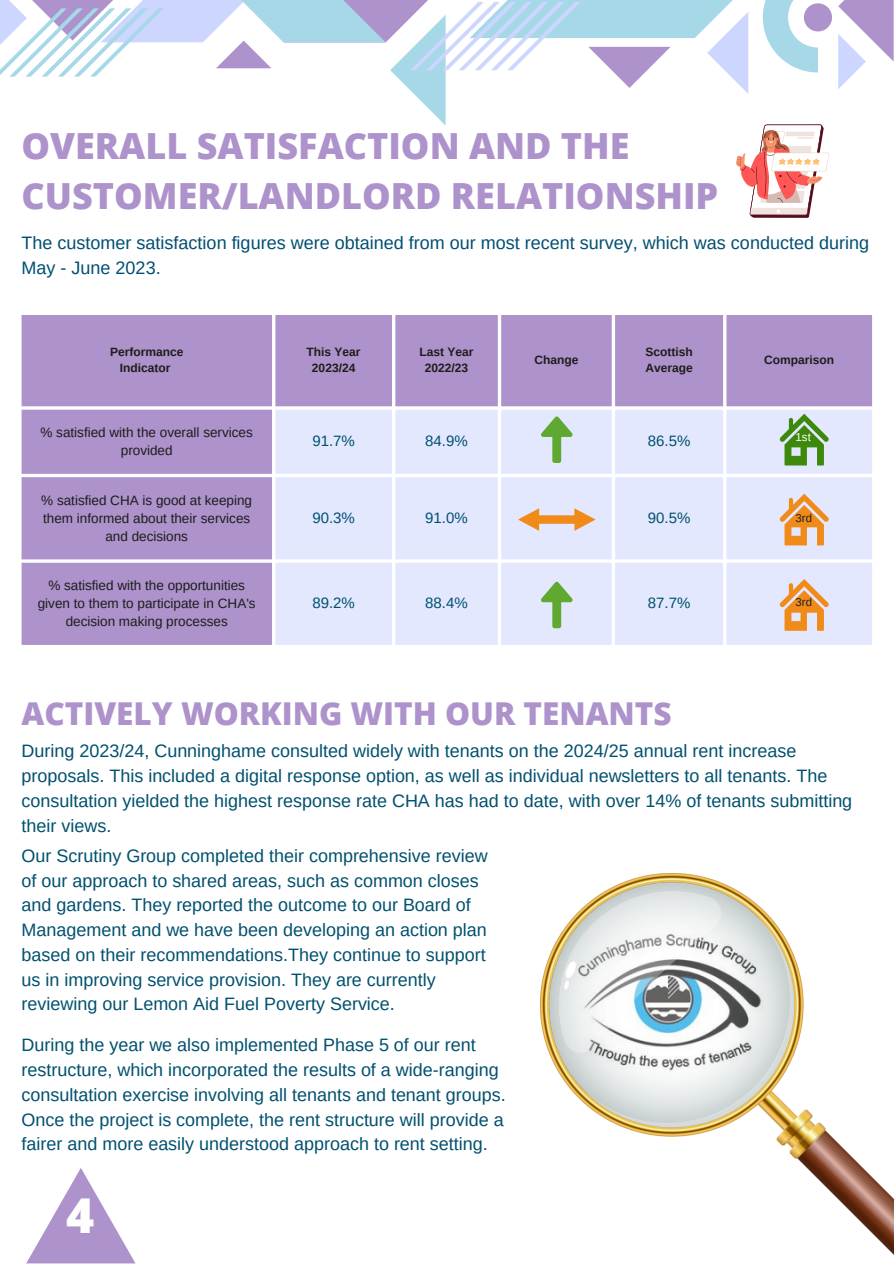
<style>
.page{position:relative;width:894px;height:1264px;background:#fff}
.page>*{position:absolute;margin:0;border:0;box-sizing:border-box;transform-origin:0 0}
.t1{font:800 48px "Open Sans";color:#fff}
.t2{font:800 36px/49.5px "Open Sans";color:#ad92cb}
.t3{font:800 31.5px "Open Sans";color:#ad92cb}
.t4{font:18px/24.8px "Arimo";color:#00506e}
.t5{font:18px/24.8px "Arimo";color:#004e72}
.t6{font:15px "Arimo";color:#00506e}
.t7{font:13.5px/18px "Arimo";color:#1d1d1b;text-align:center}
.t8{font:700 12px/16px "Arimo";color:#1d1d1b}
.t9{font:11.4px "Arimo";color:#231f20}
.t10{font:11.4px "Arimo";color:#fff}
</style>
<div class="page">
<div style="left:22px;top:315px;width:849px;height:330px;background:#ad92cb"></div>
<div style="left:275px;top:409px;width:596px;height:236px;background:#e3e8ff"></div>
<svg style="left:838px;top:0;width:55px;height:89px"></svg>
<svg style="left:779px;top:414px;width:49px;height:51px;background:#8bb67f"></svg>
<svg style="left:779px;top:579px;width:49px;height:51px;background:#e9b786"></svg>
<svg style="left:779px;top:493px;width:49px;height:52px;background:#e9b788"></svg>
<svg style="left:518px;top:508px;width:77px;height:23px;background:#e8bf9a"></svg>
<img style="left:540px;top:873px;width:353px;height:381px">
<svg style="left:26px;top:1168px;width:109px;height:95px"></svg>
<svg style="left:540px;top:416px;width:32px;height:47px;background:#adceaa"></svg>
<svg style="left:540px;top:581px;width:32px;height:47px;background:#adceaa"></svg>
<svg style="left:0;top:0;width:831px;height:218px"></svg>
<p class="t2" style="left:22px;top:121px;width:698px">OVERALL SATISFACTION AND THE<br>CUSTOMER/LANDLORD RELATIONSHIP</p>
<p class="t5" style="left:22px;top:231px;width:848px">The customer satisfaction figures were obtained from our most recent survey, which was conducted during<br>May - June 2023.</p>
<p class="t8" style="left:110px;top:344px;width:75px">Performance</p>
<p class="t8" style="left:120px;top:360px;width:52px">Indicator</p>
<h1 class="t8" style="left:306px;top:344px;width:55px">This Year</h1>
<h3 class="t8" style="left:312px;top:360px;width:45px">2023/24</h3>
<p class="t8" style="left:419px;top:344px;width:55px">Last Year</p>
<p class="t8" style="left:425px;top:360px;width:45px">2022/23</p>
<p class="t8" style="left:534px;top:352px;width:45px">Change</p>
<p class="t8" style="left:645px;top:344px;width:49px">Scottish<br>Average</p>
<p class="t8" style="left:764px;top:352px;width:71px">Comparison</p>
<p class="t7" style="left:40px;top:423px;width:214px">% satisfied with the overall services provided</p>
<p class="t6" style="left:312px;top:432px;width:44px">91.7%</p>
<p class="t6" style="left:425px;top:432px;width:44px">84.9%</p>
<p class="t6" style="left:647px;top:432px;width:44px">86.5%</p>
<p class="t7" style="left:41px;top:491px;width:212px">% satisfied CHA is good at keeping them informed about their services and decisions</p>
<p class="t6" style="left:312px;top:509px;width:44px">90.3%</p>
<p class="t6" style="left:425px;top:509px;width:44px">91.0%</p>
<p class="t6" style="left:647px;top:509px;width:44px">90.5%</p>
<p class="t7" style="left:38px;top:576px;width:219px">% satisfied with the opportunities given to them to participate in CHA's decision making processes</p>
<p class="t6" style="left:312px;top:594px;width:44px">89.2%</p>
<p class="t6" style="left:425px;top:594px;width:44px">88.4%</p>
<p class="t6" style="left:647px;top:594px;width:44px">87.7%</p>
<p class="t3" style="left:22px;top:691px;width:651px">ACTIVELY WORKING WITH OUR TENANTS</p>
<p class="t10" style="left:795px;top:431px;width:17px">1st</p>
<p class="t9" style="left:795px;top:512px;width:18px">3rd</p>
<p class="t9" style="left:795px;top:595px;width:18px">3rd</p>
<p class="t4" style="left:22px;top:738px;width:832px">During 2023/24, Cunninghame consulted widely with tenants on the 2024/25 annual rent increase proposals. This included a digital response option, as well as individual newsletters to all tenants. The consultation yielded the highest response rate CHA has had to date, with over 14% of tenants submitting their views.</p>
<p class="t4" style="left:22px;top:843px;width:467px">Our Scrutiny Group completed their comprehensive review of our approach to shared areas, such as common closes and gardens. They reported the outcome to our Board of Management and we have been developing an action plan based on their recommendations.They continue to support us in improving service provision. They are currently reviewing our Lemon Aid Fuel Poverty Service.</p>
<p class="t4" style="left:22px;top:1032px;width:485px">During the year we also implemented Phase 5 of our rent restructure, which incorporated the results of a wide-ranging consultation exercise involving all tenants and tenant groups.<br>Once the project is complete, the rent structure will provide a fairer and more easily understood approach to rent setting.</p>
<p class="t1" style="left:66px;top:1182px;width:30px">4</p>
</div>
